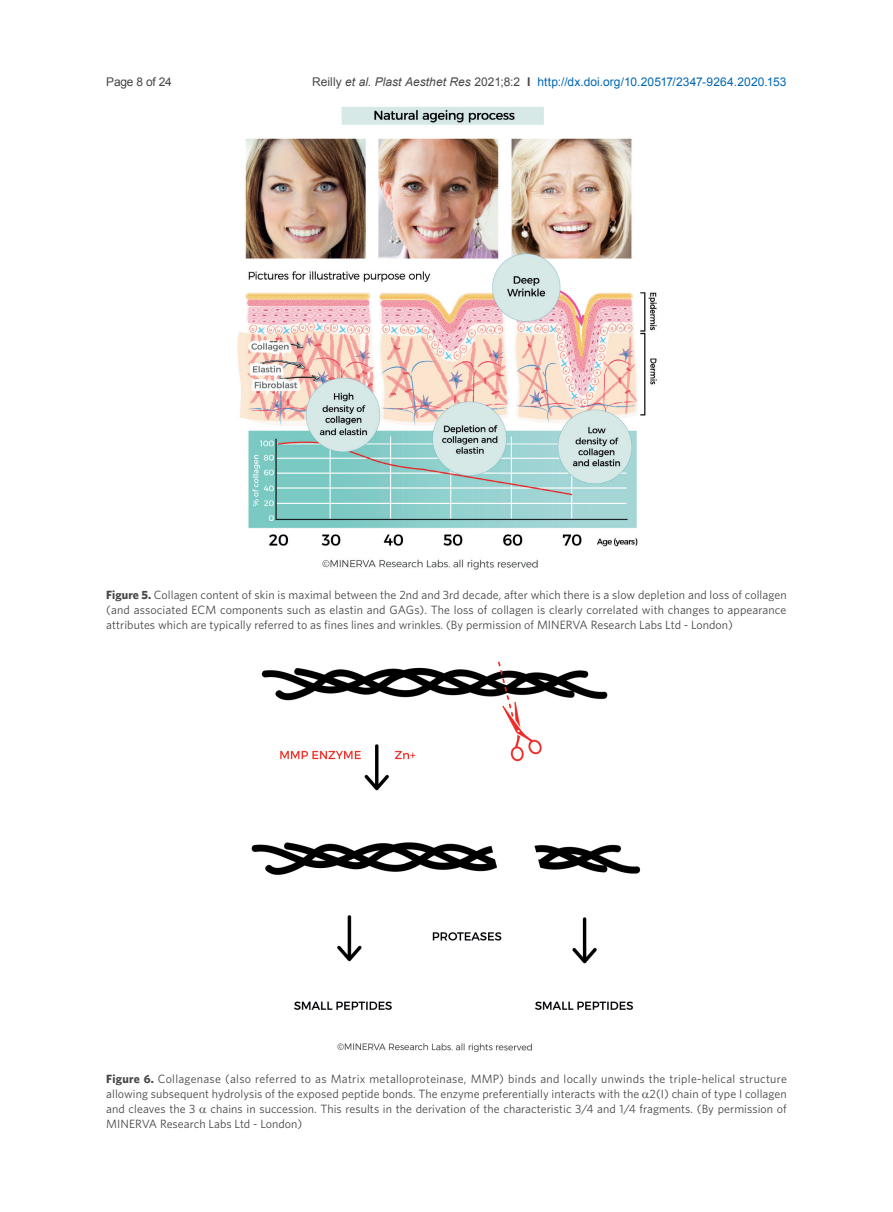
<style>
.page{position:relative;width:893px;height:1212px;background:#fff}
.page>*{position:absolute;margin:0;border:0;box-sizing:border-box;transform-origin:0 0}
.正文{font:12px/15px "Whitney";letter-spacing:.005em;color:#484648;text-align:justify}
.t1{font:12px "Arial";letter-spacing:.01em;color:#0166b3}
.t2{font:12px "Arial";letter-spacing:-.025em;color:#484648}
.s1{color:#484648}
.s2{font-style:italic;color:#484648}
.s3{font-weight:700;color:#484648}
.s4{font-weight:700}
</style>
<div class="page">
<img style="left:237px;top:107px;width:420px;height:463px">
<img style="left:251px;top:661px;width:390px;height:391px">
<p class="t2" style="left:106px;top:73px;width:67px">Page 8 of 24</p>
<p class="t1" style="left:312px;top:73px;width:476px"><span class="s1">Reilly</span> <span class="s2">et al</span><span class="s1">.</span> <span class="s2">Plast Aesthet Res</span> <span class="s1">2021;8:2</span> <span class="s3">I</span> http://dx.doi.org/10.20517/2347-9264.2020.153</p>
<p class="正文" style="left:106px;top:587px;width:682px"><span class="s4">Figure 5.</span> Collagen content of skin is maximal between the 2nd and 3rd decade, after which there is a slow depletion and loss of collagen (and associated ECM components such as elastin and GAGs). The loss of collagen is clearly correlated with changes to appearance attributes which are typically referred to as fines lines and wrinkles. (By permission of MINERVA Research Labs Ltd - London)</p>
<p class="正文" style="left:106px;top:1071px;width:682px"><span class="s4">Figure 6.</span> Collagenase (also referred to as Matrix metalloproteinase, MMP) binds and locally unwinds the triple-helical structure allowing subsequent hydrolysis of the exposed peptide bonds. The enzyme preferentially interacts with the 2(I) chain of type I collagen and cleaves the 3 chains in succession. This results in the derivation of the characteristic 3/4 and 1/4 fragments. (By permission of MINERVA Research Labs Ltd - London)</p>
</div>
